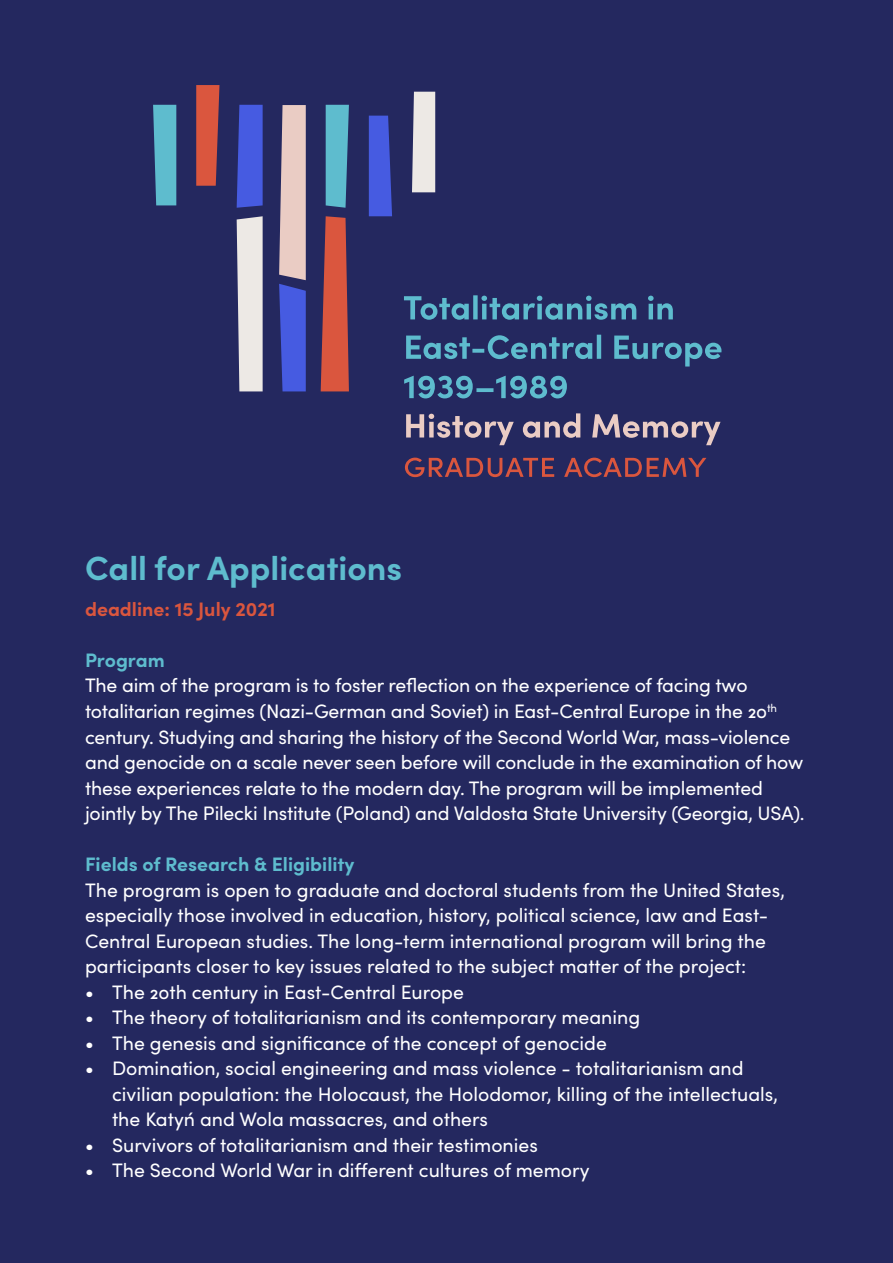
<style>
.page{position:relative;width:893px;height:1263px;background:#24285f}
.page>*{position:absolute;margin:0;border:0;box-sizing:border-box;transform-origin:0 0}
.t1{font:700 33.75px "Sofia Pro";color:#5ebcce}
.t2{font:19.5px/25.5px "Sofia Pro";color:#fff}
.t3{font:700 19.5px "Sofia Pro";color:#5ebcce}
.t4{font:700 19.5px "Sofia Pro";color:#da563e}
</style>
<div class="page">
<svg style="left:405px;top:458px;width:301px;height:19px"></svg>
<svg style="left:406px;top:413px;width:315px;height:32px"></svg>
<svg style="left:404px;top:376px;width:163px;height:22px"></svg>
<svg style="left:406px;top:335px;width:315px;height:31px"></svg>
<svg style="left:404px;top:295px;width:269px;height:25px"></svg>
<svg style="left:153px;top:105px;width:23px;height:100px;background:#59b1c6"></svg>
<svg style="left:326px;top:105px;width:23px;height:103px;background:#58aec4"></svg>
<svg style="left:237px;top:216px;width:26px;height:175px;background:#e0dcdc"></svg>
<svg style="left:196px;top:85px;width:23px;height:101px;background:#cc5240"></svg>
<svg style="left:321px;top:216px;width:28px;height:175px;background:#bf4f42"></svg>
<div style="left:412px;top:92px;width:23px;height:100px;background:#ede9e5"></div>
<svg style="left:237px;top:105px;width:26px;height:103px;background:#4357d8"></svg>
<svg style="left:279px;top:105px;width:27px;height:286px;background:#9d94c2"></svg>
<svg style="left:369px;top:116px;width:23px;height:100px;background:#4356d6"></svg>
<h1 class="t1" style="left:85px;top:542px;width:319px">Call for Applications</h1>
<p class="t4" style="left:85px;top:594px;width:192px">deadline: 15 July 2021</p>
<p class="t3" style="left:85px;top:645px;width:81px">Program</p>
<p class="t2" style="left:85px;top:672px;width:721px">The aim of the program is to foster reflection on the experience of facing two totalitarian regimes (Nazi-German and Soviet) in East-Central Europe in the 20<sup>th </sup>century. Studying and sharing the history of the Second World War, mass-violence and genocide on a scale never seen before will conclude in the examination of how these experiences relate to the modern day. The program will be implemented jointly by The Pilecki Institute (Poland) and Valdosta State University (Georgia, USA).</p>
<p class="t3" style="left:85px;top:849px;width:271px">Fields of Research &amp; Eligibility</p>
<p class="t2" style="left:85px;top:876px;width:701px">The program is open to graduate and doctoral students from the United States, especially those involved in education, history, political science, law and East-Central European studies. The long-term international program will bring the participants closer to key issues related to the subject matter of the project:</p>
<p class="t2" style="left:85px;top:978px;width:380px">• The 20th century in East-Central Europe</p>
<p class="t2" style="left:85px;top:1003px;width:557px">• The theory of totalitarianism and its contemporary meaning</p>
<p class="t2" style="left:85px;top:1029px;width:523px">• The genesis and significance of the concept of genocide</p>
<p class="t2" style="left:112px;top:1054px;width:667px;text-indent:-27px">• Domination, social engineering and mass violence - totalitarianism and civilian population: the Holocaust, the Holodomor, killing of the intellectuals, the Katyń and Wola massacres, and others</p>
<p class="t2" style="left:85px;top:1131px;width:454px">• Survivors of totalitarianism and their testimonies</p>
<p class="t2" style="left:85px;top:1157px;width:506px">• The Second World War in different cultures of memory</p>
</div>
